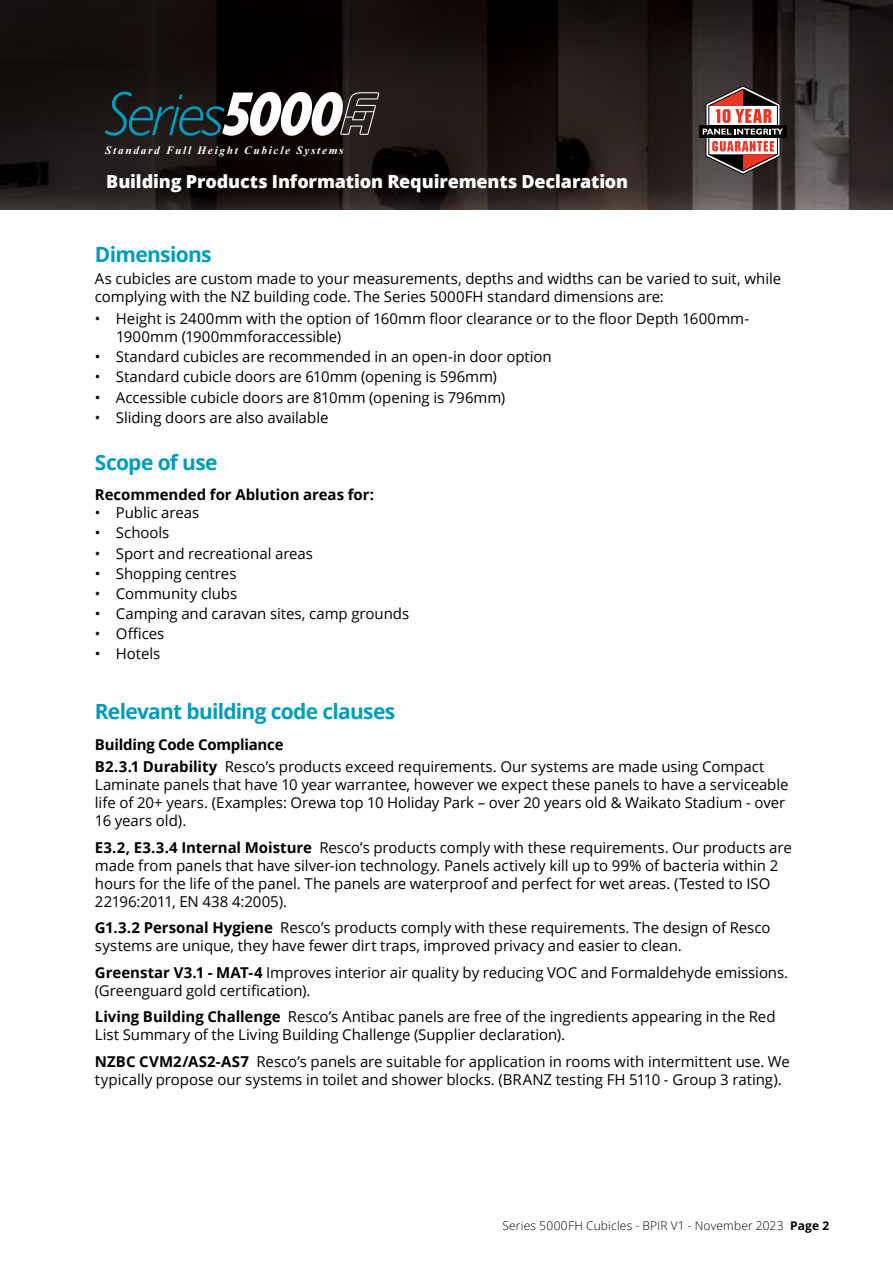
<style>
.page{position:relative;width:893px;height:1263px;background:#fff}
.page>*{position:absolute;margin:0;border:0;box-sizing:border-box;transform-origin:0 0}
.t1{font:700 21px "Open Sans";letter-spacing:-.035em;color:#009cbf}
.t2{font:800 18px "Open Sans";letter-spacing:-.01em;color:#fff}
.t3{font:15px/18px "Open Sans";letter-spacing:-.005em;color:#000}
.t4{font:700 15px "Open Sans";letter-spacing:-.005em;color:#000}
.t5{font:300 12px "Open Sans";letter-spacing:.015em;color:#000}
.t6{font:italic 700 11.25px "Times New Roman";letter-spacing:.15em;color:#fff}
.s1{font-weight:700}
</style>
<div class="page">
<img style="left:0;top:0;width:893px;height:209px">
<div style="left:699px;top:126px;width:88px;height:12px;background:#000"></div>
<svg style="left:703px;top:86px;width:80px;height:88px"></svg>
<svg style="left:105px;top:92px;width:274px;height:44px"></svg>
<p class="t6" style="left:105px;top:142px;width:240px">Standard Full Height Cubicle Systems</p>
<p class="t2" style="left:106px;top:168px;width:524px">Building Products Information Requirements Declaration</p>
<h1 class="t1" style="left:95px;top:239px;width:118px">Dimensions</h1>
<p class="t3" style="left:95px;top:269px;width:688px">As cubicles are custom made to your measurements, depths and widths can be varied to suit, while complying with the NZ building code. The Series 5000FH standard dimensions are:</p>
<p class="t3" style="left:116px;top:309px;width:634px;text-indent:-21px">• Height is 2400mm with the option of 160mm floor clearance or to the floor Depth 1600mm-<br>1900mm (1900mmforaccessible)</p>
<p class="t3" style="left:95px;top:347px;width:458px">• Standard cubicles are recommended in an open-in door option</p>
<p class="t3" style="left:95px;top:368px;width:403px">• Standard cubicle doors are 610mm (opening is 596mm)</p>
<p class="t3" style="left:95px;top:388px;width:412px">• Accessible cubicle doors are 810mm (opening is 796mm)</p>
<p class="t3" style="left:95px;top:408px;width:235px">• Sliding doors are also available</p>
<h1 class="t1" style="left:95px;top:447px;width:124px">Scope of use</h1>
<p class="t4" style="left:95px;top:484px;width:281px">Recommended for Ablution areas for:</p>
<p class="t3" style="left:95px;top:503px;width:106px">• Public areas</p>
<p class="t3" style="left:95px;top:524px;width:76px">• Schools</p>
<p class="t3" style="left:95px;top:544px;width:220px">• Sport and recreational areas</p>
<p class="t3" style="left:95px;top:564px;width:143px">• Shopping centres</p>
<p class="t3" style="left:95px;top:584px;width:144px">• Community clubs</p>
<p class="t3" style="left:95px;top:604px;width:316px">• Camping and caravan sites, camp grounds</p>
<p class="t3" style="left:95px;top:624px;width:71px">• Offices</p>
<p class="t3" style="left:95px;top:644px;width:67px">• Hotels</p>
<h1 class="t1" style="left:95px;top:697px;width:302px">Relevant building code clauses</h1>
<p class="t3" style="left:95px;top:733px;width:671px;line-height:22.2px"><span class="s1">Building Code Compliance<br>B2.3.1 Durability</span> Resco’s products exceed requirements. Our systems are made using Compact</p>
<p class="t3" style="left:95px;top:775px;width:695px">Laminate panels that have 10 year warrantee, however we expect these panels to have a serviceable life of 20+ years. (Examples: Orewa top 10 Holiday Park – over 20 years old &amp; Waikato Stadium - over<br>16 years old).</p>
<p class="t3" style="left:95px;top:838px;width:698px"><span class="s1">E3.2, E3.3.4 Internal Moisture</span> Resco’s products comply with these requirements. Our products are made from panels that have silver-ion technology. Panels actively kill up to 99% of bacteria within 2 hours for the life of the panel. The panels are waterproof and perfect for wet areas. (Tested to ISO 22196:2011, EN 438 4:2005).</p>
<p class="t3" style="left:95px;top:918px;width:677px"><span class="s1">G1.3.2 Personal Hygiene</span> Resco’s products comply with these requirements. The design of Resco systems are unique, they have fewer dirt traps, improved privacy and easier to clean.</p>
<p class="t3" style="left:95px;top:963px;width:695px"><span class="s1">Greenstar V3.1 - MAT-4</span> Improves interior air quality by reducing VOC and Formaldehyde emissions. (Greenguard gold certification).</p>
<p class="t3" style="left:95px;top:1007px;width:682px"><span class="s1">Living Building Challenge</span> Resco’s Antibac panels are free of the ingredients appearing in the Red<br>List Summary of the Living Building Challenge (Supplier declaration).</p>
<p class="t3" style="left:95px;top:1052px;width:696px"><span class="s1">NZBC CVM2/AS2-AS7</span> Resco’s panels are suitable for application in rooms with intermittent use. We typically propose our systems in toilet and shower blocks. (BRANZ testing FH 5110 - Group 3 rating).</p>
<p class="t5" style="left:502px;top:1217px;width:328px">Series 5000FH Cubicles - BPIR V1 - November 2023 <span class="s1">Page 2</span></p>
</div>
